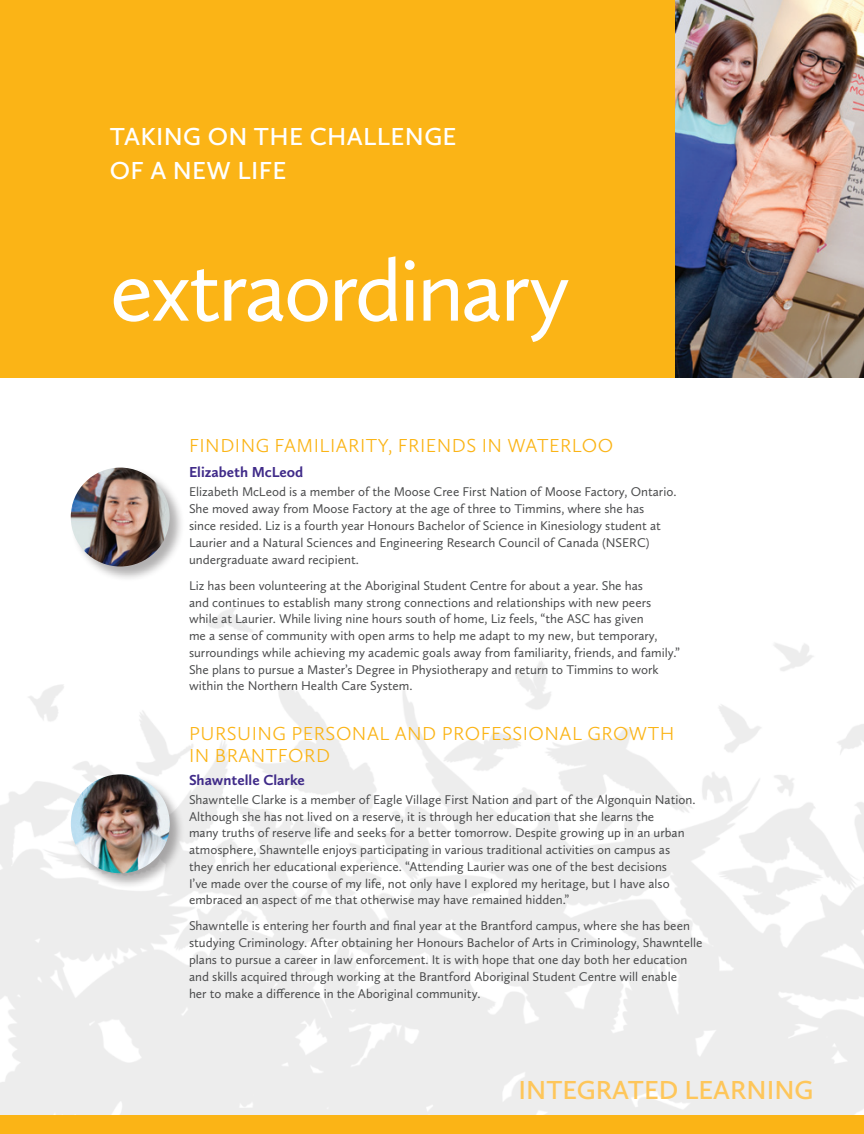
<style>
.page{position:relative;width:864px;height:1134px;background:#fff}
.page>*{position:absolute;margin:0;border:0;box-sizing:border-box;transform-origin:0 0}
.t1{font:90px "Calluna Sans";letter-spacing:-.035em;color:#fff}
.t2{font:600 27px "Calluna Sans";color:#fec65a}
.t3{font:600 25.5px/33.6px "Calluna Sans";letter-spacing:.015em;color:#fff}
.t4{font:300 19.5px/22.5px "Calluna Sans";letter-spacing:.025em;color:#fbb416}
.name__profile{font:700 15px "Calluna Sans";color:#402b89}
.NEW_body_copy__grey{font:13.2px/16.6px "Calluna Sans";color:#4b4c4d}
</style>
<div class="page">
<div style="left:70px;top:467px;width:115px;height:115px;background:#231f20;opacity:.35"></div>
<img style="left:71px;top:468px;width:99px;height:99px;border-radius:49px">
<div style="left:70px;top:773px;width:115px;height:115px;background:#231f20;opacity:.35"></div>
<img style="left:71px;top:774px;width:99px;height:99px;border-radius:49px">
<div style="left:0;top:0;width:864px;height:378px;background:#fbb416"></div>
<div style="left:0;top:1115px;width:864px;height:19px;background:#fbb416"></div>
<img style="left:675px;top:0;width:189px;height:378px">
<p class="t3" style="left:110px;top:119px;width:348px">TAKING ON THE CHALLENGE<br>OF A NEW LIFE</p>
<p class="t1" style="left:110px;top:236px;width:462px">extraordinary</p>
<p class="t4" style="left:189px;top:434px;width:426px">FINDING FAMILIARITY, FRIENDS IN WATERLOO</p>
<p class="name__profile" style="left:189px;top:462px;width:116px">Elizabeth McLeod</p>
<p class="NEW_body_copy__grey" style="left:189px;top:483px;width:489px">Elizabeth McLeod is a member of the Moose Cree First Nation of Moose Factory, Ontario.<br>She moved away from Moose Factory at the age of three to Timmins, where she has<br>since resided. Liz is a fourth year Honours Bachelor of Science in Kinesiology student at Laurier and a Natural Sciences and Engineering Research Council of Canada (NSERC) undergraduate award recipient.</p>
<p class="NEW_body_copy__grey" style="left:189px;top:577px;width:492px">Liz has been volunteering at the Aboriginal Student Centre for about a year. She has<br>and continues to establish many strong connections and relationships with new peers while at Laurier. While living nine hours south of home, Liz feels, “the ASC has given<br>me a sense of community with open arms to help me adapt to my new, but temporary, surroundings while achieving my academic goals away from familiarity, friends, and family.” She plans to pursue a Master’s Degree in Physiotherapy and return to Timmins to work within the Northern Health Care System.</p>
<p class="t4" style="left:189px;top:722px;width:487px">PURSUING PERSONAL AND PROFESSIONAL GROWTH<br>IN BRANTFORD</p>
<p class="name__profile" style="left:189px;top:770px;width:118px">Shawntelle Clarke</p>
<p class="NEW_body_copy__grey" style="left:189px;top:791px;width:508px">Shawntelle Clarke is a member of Eagle Village First Nation and part of the Algonquin Nation.<br>Although she has not lived on a reserve, it is through her education that she learns the<br>many truths of reserve life and seeks for a better tomorrow. Despite growing up in an urban atmosphere, Shawntelle enjoys participating in various traditional activities on campus as they enrich her educational experience. “Attending Laurier was one of the best decisions<br>I’ve made over the course of my life, not only have I explored my heritage, but I have also embraced an aspect of me that otherwise may have remained hidden.”</p>
<p class="NEW_body_copy__grey" style="left:189px;top:917px;width:515px">Shawntelle is entering her fourth and final year at the Brantford campus, where she has been studying Criminology. After obtaining her Honours Bachelor of Arts in Criminology, Shawntelle plans to pursue a career in law enforcement. It is with hope that one day both her education and skills acquired through working at the Brantford Aboriginal Student Centre will enable<br>her to make a difference in the Aboriginal community.</p>
<p class="t2" style="left:518px;top:1074px;width:297px">INTEGRATED LEARNING</p>
</div>
